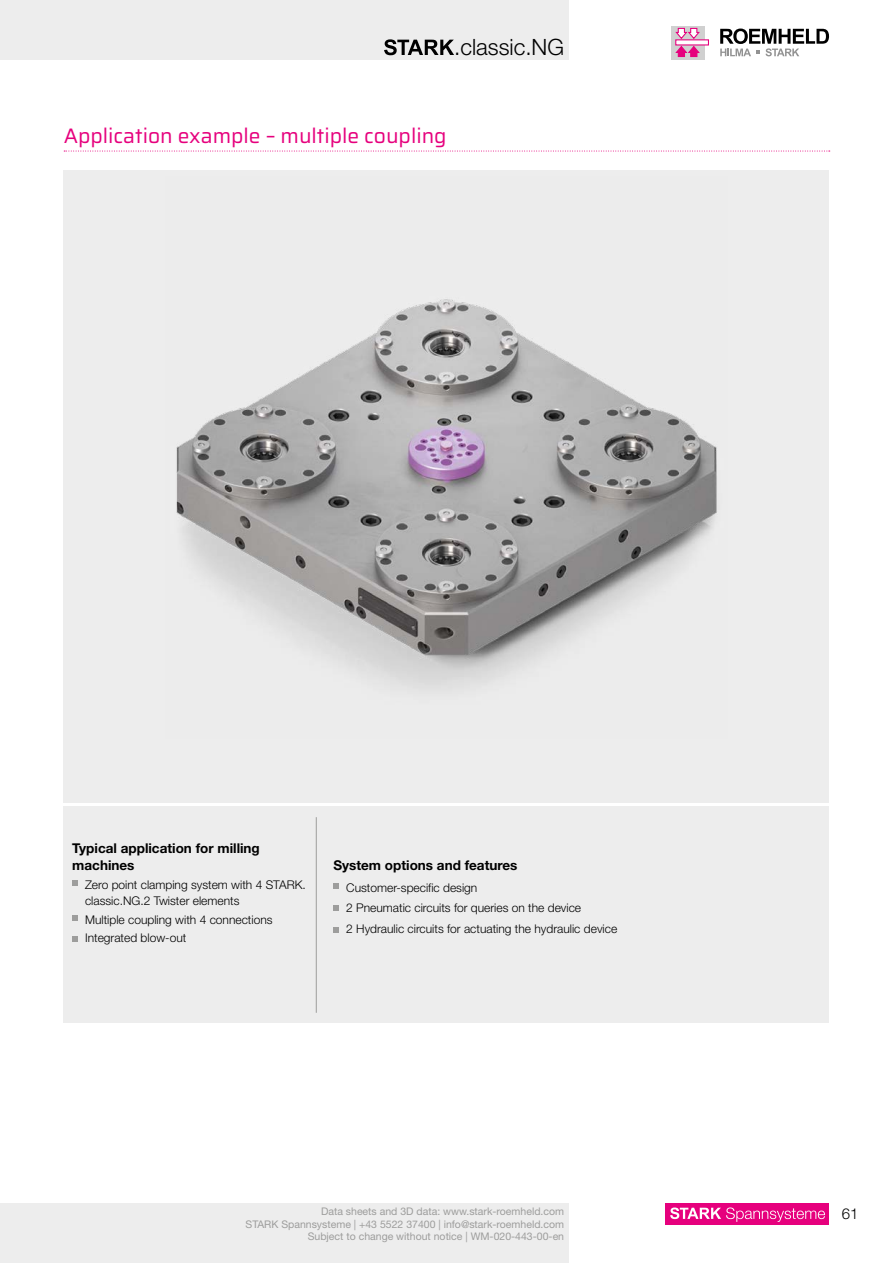
<style>
.page{position:relative;width:893px;height:1263px;background:#fff}
.page>*{position:absolute;margin:0;border:0;box-sizing:border-box;transform-origin:0 0}
.t1{font:300 22.5px "Helvetica Neue LT Std";color:#000}
.t2{font:21px "Saira";color:#e6007d}
.t3{font:300 15px "Helvetica Neue LT Std";color:#000}
.t4{font:700 13.5px/16.5px "Helvetica Neue LT Std";color:#000}
.t5{font:300 12px/16.5px "Helvetica Neue LT Std";color:#000}
.t6{font:10.5px/12.6px "Helvetica Neue LT Std";color:#9d9d9c;text-align:right}
</style>
<div class="page">
<div style="left:665px;top:1203px;width:164px;height:22px;background:#e6007d"></div>
<svg style="left:670px;top:1207px;width:155px;height:15px"></svg>
<div style="left:0;top:1203px;width:568px;height:60px;background:#ededed"></div>
<div style="left:671px;top:26px;width:34px;height:33px;background:#d0d0d0"></div>
<svg style="left:675px;top:39px;width:34px;height:7px"></svg>
<svg style="left:675px;top:27px;width:26px;height:31px"></svg>
<svg style="left:720px;top:29px;width:109px;height:27px"></svg>
<div style="left:0;top:0;width:568px;height:60px;background:#ededed"></div>
<svg style="left:384px;top:39px;width:70px;height:16px"></svg>
<svg style="left:64px;top:151px;width:766px;height:1px"></svg>
<div style="left:64px;top:806px;width:765px;height:217px;background:#ededed"></div>
<svg style="left:72px;top:881px;width:6px;height:5px"></svg>
<svg style="left:72px;top:916px;width:6px;height:5px"></svg>
<svg style="left:72px;top:936px;width:6px;height:5px"></svg>
<svg style="left:333px;top:884px;width:6px;height:5px"></svg>
<svg style="left:333px;top:905px;width:6px;height:6px"></svg>
<svg style="left:333px;top:927px;width:6px;height:5px"></svg>
<hr style="left:316px;top:817px;width:1px;height:196px;background:#9d9d9c">
<div style="left:64px;top:170px;width:765px;height:632px;background:#ededed"></div>
<img style="left:176px;top:299px;width:541px;height:391px">
<h1 class="t1" style="left:454px;top:34px;width:112px">.classic.NG</h1>
<h2 class="t2" style="left:64px;top:120px;width:384px">Application example – multiple coupling</h2>
<p class="t4" style="left:72px;top:840px;width:189px">Typical application for milling machines</p>
<p class="t5" style="left:85px;top:876px;width:222px">Zero point clamping system with 4 STARK. classic.NG.2 Twister elements</p>
<p class="t5" style="left:85px;top:910px;width:189px;line-height:18.6px">Multiple coupling with 4 connections<br>Integrated blow-out</p>
<p class="t4" style="left:333px;top:856px;width:186px">System options and features</p>
<p class="t5" style="left:346px;top:877px;width:236px;line-height:20.1px">Customer-specific design<br>2 Pneumatic circuits for queries on the device</p>
<p class="t5" style="left:346px;top:920px;width:272px">2 Hydraulic circuits for actuating the hydraulic device</p>
<p class="t6" style="left:321px;top:1205px;width:245px">Data sheets and 3D data: www.stark-roemheld.com</p>
<p class="t3" style="left:842px;top:1205px;width:18px">61</p>
<p class="t6" style="left:246px;top:1217px;width:320px">STARK Spannsysteme | +43 5522 37400 | info@stark-roemheld.com<br>Subject to change without notice | WM-020-443-00-en</p>
</div>
